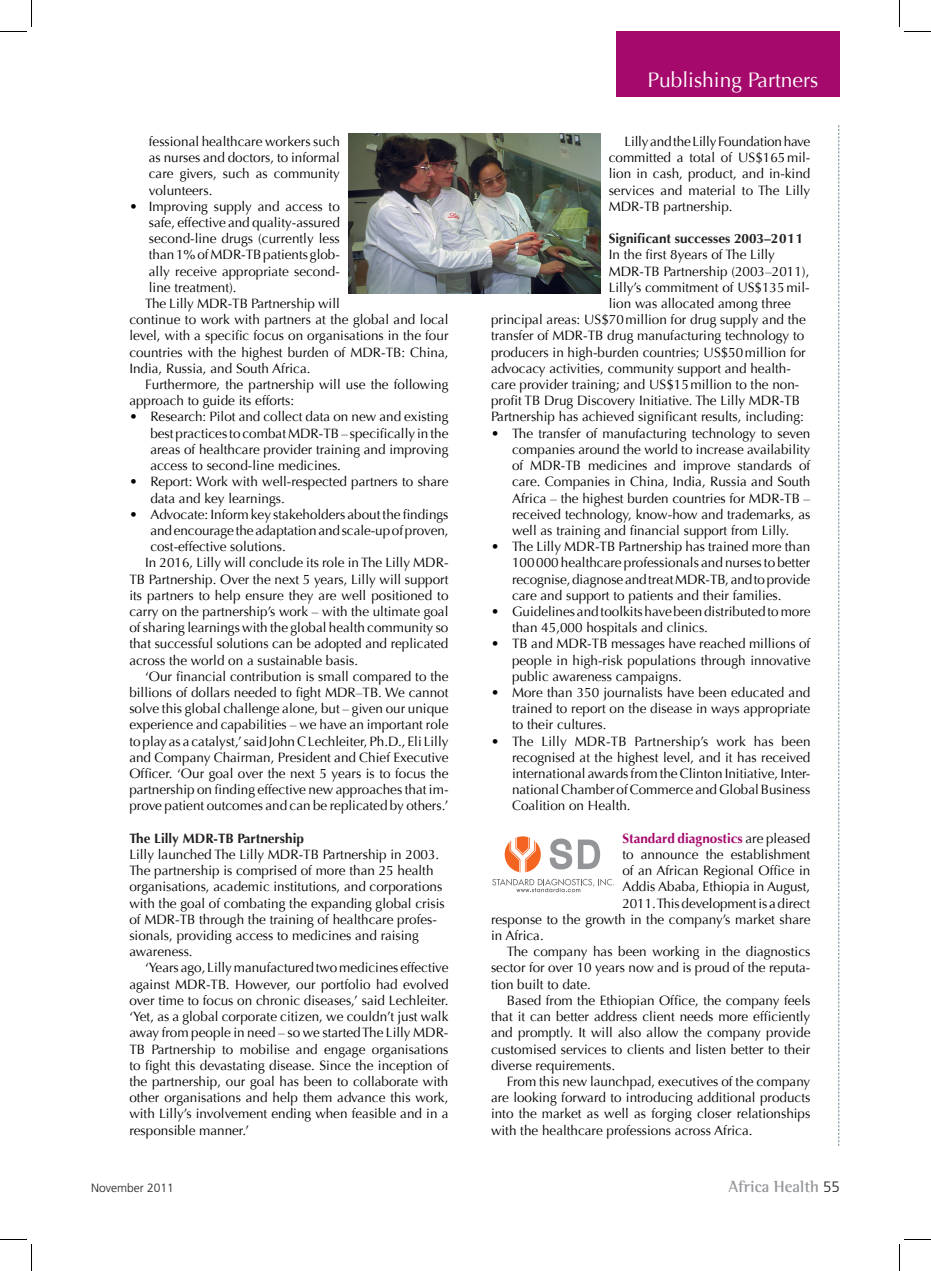
<style>
.page{position:relative;width:931px;height:1271px;background:#fff}
.page>*{position:absolute;margin:0;border:0;box-sizing:border-box;transform-origin:0 0}
.t1{font:21px "Optima";color:#fff}
.t2{font:700 16.5px "Rotis Semi Serif";color:#939598}
.Body_main_text{font:13.5px/16.2px "Optima";color:#000;text-align:justify}
.Body_first_paragraph{font:13.5px/16.2px "Optima";color:#000}
.Body_first_paragraph-2{font:700 13.5px "Optima";color:#231f20}
.Body_main_text-2{font:700 13.5px "Optima";color:#a5096c}
.t3{font:300 12px "Frutiger LT Std";color:#231f20}
.s1{font-weight:400;color:#000}
.s2{font-family:"Frutiger LT Std";font-weight:300;font-size:15px;color:#231f20}
</style>
<div class="page">
<div style="left:616px;top:32px;width:224px;height:65px;background:#a5096c"></div>
<svg style="left:838px;top:125px;width:1px;height:1021px"></svg>
<img style="left:348px;top:134px;width:252px;height:160px">
<svg style="left:504px;top:836px;width:36px;height:36px"></svg>
<svg style="left:549px;top:838px;width:51px;height:31px"></svg>
<svg style="left:492px;top:878px;width:122px;height:14px"></svg>
<svg style="left:0;top:0;width:32px;height:32px"></svg>
<svg style="left:0;top:1239px;width:32px;height:32px"></svg>
<svg style="left:899px;top:0;width:31px;height:32px"></svg>
<svg style="left:899px;top:1239px;width:31px;height:32px"></svg>
<p class="Body_main_text" style="left:149px;top:133px;width:192px">fessional healthcare workers such as nurses and doctors, to informal care givers, such as community volunteers.</p>
<p class="Body_main_text" style="left:149px;top:198px;width:192px;text-indent:-20px">• Improving supply and access to safe, effective and quality-assured second-line drugs (currently less than 1% of MDR-TB patients glob&shy;ally receive appropriate second&shy;line treatment).</p>
<p class="Body_main_text" style="left:129px;top:295px;width:320px;text-align:left;text-indent:16px">The Lilly MDR-TB Partnership will<br>continue to work with partners at the global and local level, with a specific focus on organisations in the four countries with the highest burden of MDR-TB: China, India, Russia, and South Africa.</p>
<p class="Body_main_text" style="left:129px;top:376px;width:320px;text-indent:16px">Furthermore, the partnership will use the following approach to guide its efforts:</p>
<p class="Body_main_text" style="left:150px;top:409px;width:299px;text-indent:-21px">• Research: Pilot and collect data on new and existing best practices to combat MDR-TB – specifically in the areas of healthcare provider training and improving access to second-line medicines.</p>
<p class="Body_main_text" style="left:150px;top:474px;width:299px;text-indent:-21px">• Report: Work with well-respected partners to share data and key learnings.</p>
<p class="Body_main_text" style="left:150px;top:506px;width:300px;text-indent:-21px">• Advocate: Inform key stakeholders about the findings and encourage the adaptation and scale-up of proven, cost-effective solutions.</p>
<p class="Body_main_text" style="left:129px;top:555px;width:320px;text-indent:16px">In 2016, Lilly will conclude its role in The Lilly MDR-TB Partnership. Over the next 5 years, Lilly will support its partners to help ensure they are well positioned to carry on the partnership’s work – with the ultimate goal of sharing learnings with the global health community so that successful solutions can be adopted and replicated across the world on a sustainable basis.</p>
<p class="Body_main_text" style="left:129px;top:668px;width:320px;text-indent:16px">‘Our financial contribution is small compared to the billions of dollars needed to fight MDR–TB. We cannot solve this global challenge alone, but – given our unique experience and capabilities – we have an important role to play as a catalyst,’ said John C Lechleiter, Ph.D., Eli Lilly and Company Chairman, President and Chief Executive Officer. ‘Our goal over the next 5 years is to focus the partnership on finding effective new approaches that im&shy;prove patient outcomes and can be replicated by others.’</p>
<p class="Body_first_paragraph-2" style="left:129px;top:830px;width:176px">The Lilly MDR-TB Partnership</p>
<p class="Body_first_paragraph" style="left:129px;top:846px;width:317px">Lilly launched The Lilly MDR-TB Partnership in 2003.<br>The partnership is comprised of more than 25 health organisations, academic institutions, and corporations with the goal of combating the expanding global crisis of MDR-TB through the training of healthcare profes&shy;sionals, providing access to medicines and raising awareness.</p>
<p class="Body_main_text" style="left:129px;top:960px;width:321px;text-indent:16px">‘Years ago, Lilly manufactured two medicines effective against MDR-TB. However, our portfolio had evolved over time to focus on chronic diseases,’ said Lechleiter. ‘Yet, as a global corporate citizen, we couldn’t just walk away from people in need – so we started The Lilly MDR-TB Partnership to mobilise and engage organisations to fight this devastating disease. Since the inception of the partnership, our goal has been to collaborate with other organisations and help them advance this work, with Lilly’s involvement ending when feasible and in a responsible manner.’</p>
<p class="t1" style="left:647px;top:68px;width:172px">Publishing Partners</p>
<p class="Body_main_text" style="left:608px;top:133px;width:203px;text-indent:16px">Lilly and the Lilly Foundation have committed a total of US$165mil&shy;lion in cash, product, and in-kind services and material to The Lilly MDR-TB partnership.</p>
<p class="Body_first_paragraph-2" style="left:608px;top:231px;width:196px">Significant successes 2003–2011</p>
<p class="Body_first_paragraph" style="left:608px;top:247px;width:168px">In the first 8years of The Lilly</p>
<p class="Body_first_paragraph" style="left:608px;top:263px;width:202px">MDR-TB Partnership (2003–2011),</p>
<p class="Body_first_paragraph" style="left:608px;top:279px;width:202px">Lilly’s commitment of US$135mil-</p>
<p class="Body_first_paragraph" style="left:608px;top:295px;width:184px">lion was allocated among three</p>
<p class="Body_first_paragraph" style="left:491px;top:312px;width:316px">principal areas: US$70million for drug supply and the</p>
<p class="Body_first_paragraph" style="left:491px;top:328px;width:315px">transfer of MDR-TB drug manufacturing technology to</p>
<p class="Body_first_paragraph" style="left:491px;top:344px;width:316px">producers in high-burden countries; US$50million for</p>
<p class="Body_first_paragraph" style="left:491px;top:360px;width:301px">advocacy activities, community support and health-</p>
<p class="Body_first_paragraph" style="left:491px;top:376px;width:310px">care provider training; and US$15million to the non-</p>
<p class="Body_first_paragraph" style="left:491px;top:393px;width:310px">profit TB Drug Discovery Initiative. The Lilly MDR-TB</p>
<p class="Body_first_paragraph" style="left:491px;top:409px;width:314px">Partnership has achieved significant results, including:</p>
<p class="Body_main_text" style="left:512px;top:425px;width:300px;text-indent:-21px">• The transfer of manufacturing technology to seven companies around the world to increase availability of MDR-TB medicines and improve standards of care. Companies in China, India, Russia and South Africa – the highest burden countries for MDR-TB – received technology, know-how and trademarks, as well as training and financial support from Lilly.</p>
<p class="Body_main_text" style="left:512px;top:538px;width:300px;text-indent:-21px">• The Lilly MDR-TB Partnership has trained more than 100000 healthcare professionals and nurses to better recognise, diagnose and treat MDR-TB, and to provide care and support to patients and their families.</p>
<p class="Body_main_text" style="left:512px;top:603px;width:300px;text-indent:-21px">• Guidelines and toolkits have been distributed to more than 45,000 hospitals and clinics.</p>
<p class="Body_main_text" style="left:512px;top:636px;width:300px;text-indent:-21px">• TB and MDR-TB messages have reached millions of people in high-risk populations through innovative public awareness campaigns.</p>
<p class="Body_main_text" style="left:512px;top:684px;width:300px;text-indent:-21px">• More than 350 journalists have been educated and trained to report on the disease in ways appropriate to their cultures.</p>
<p class="Body_main_text" style="left:512px;top:733px;width:300px;text-indent:-21px">• The Lilly MDR-TB Partnership’s work has been recognised at the highest level, and it has received international awards from the Clinton Initiative, Inter&shy;national Chamber of Commerce and Global Business Coalition on Health.</p>
<p class="Body_main_text-2" style="left:622px;top:830px;width:189px">Standard diagnostics <span class="s1">are pleased</span></p>
<p class="Body_main_text" style="left:622px;top:846px;width:189px">to announce the establishment</p>
<p class="Body_main_text" style="left:622px;top:862px;width:189px">of an African Regional Office in</p>
<p class="Body_main_text" style="left:622px;top:879px;width:189px">Addis Ababa, Ethiopia in August,</p>
<p class="Body_main_text" style="left:622px;top:895px;width:189px">2011. This development is a direct</p>
<p class="Body_main_text" style="left:491px;top:911px;width:321px">response to the growth in the company’s market share</p>
<p class="Body_main_text" style="left:491px;top:927px;width:54px">in Africa.</p>
<p class="Body_main_text" style="left:491px;top:943px;width:321px;text-indent:16px">The company has been working in the diagnostics sector for over 10 years now and is proud of the reputa&shy;tion built to date.</p>
<p class="Body_main_text" style="left:491px;top:992px;width:321px;text-indent:16px">Based from the Ethiopian Office, the company feels that it can better address client needs more efficiently and promptly. It will also allow the company provide customised services to clients and listen better to their diverse requirements.</p>
<p class="Body_main_text" style="left:491px;top:1073px;width:321px;text-indent:16px">From this new launchpad, executives of the company are looking forward to introducing additional products into the market as well as forging closer relationships with the healthcare professions across Africa.</p>
<p class="t3" style="left:91px;top:1181px;width:84px">November 2011</p>
<p class="t2" style="left:728px;top:1177px;width:113px">Africa Health <span class="s2">55</span></p>
</div>
